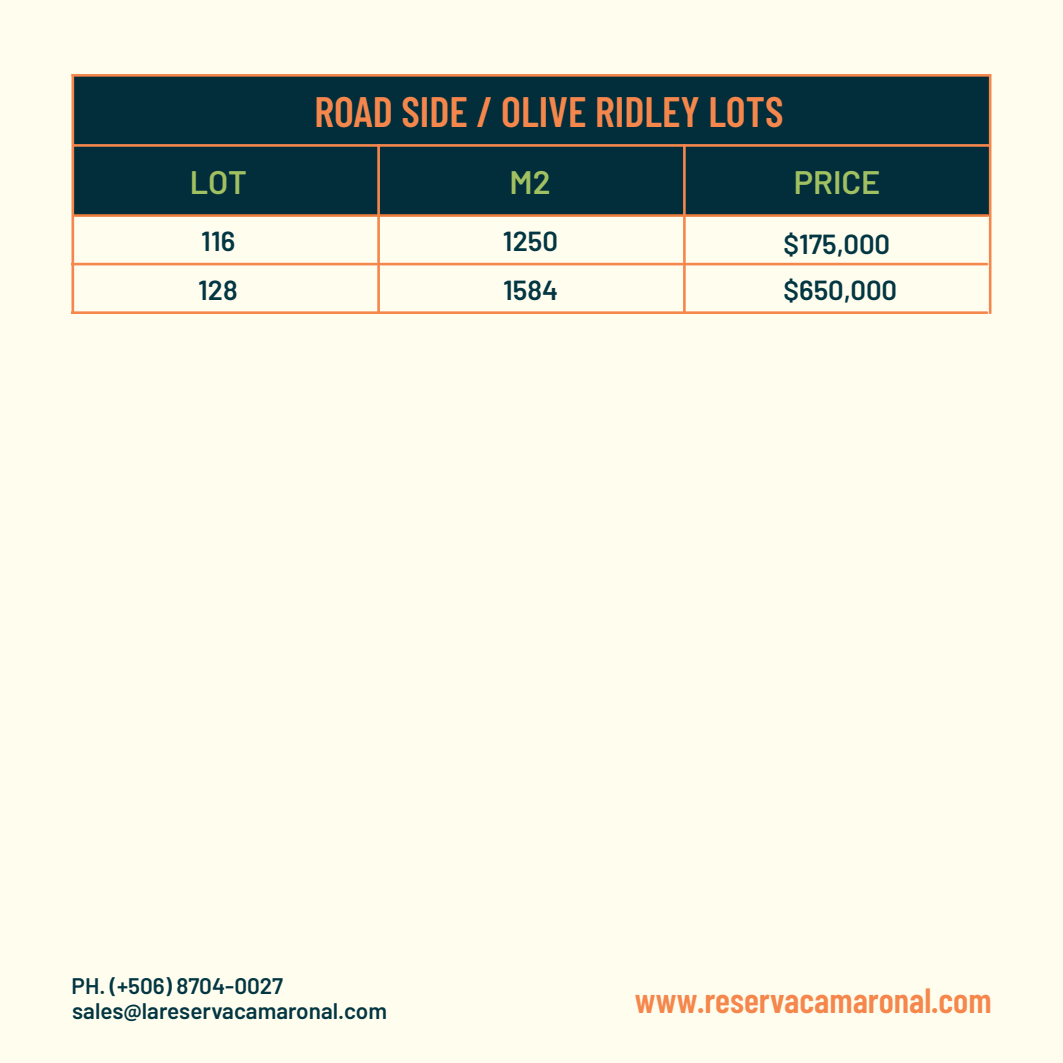
<style>
.page{position:relative;width:1063px;height:1063px;background:#fff}
.page>*{position:absolute;margin:0;border:0;box-sizing:border-box;transform-origin:0 0}
.t1{font:600 42.5px "Barlow Condensed";color:#f5874d}
.t2{font:600 35px "Barlow Condensed";color:#f5874d}
.t3{font:600 32.5px "Barlow";color:#a1c061}
.t4{font:600 27.5px/49px "Barlow";color:#023642}
.t5{font:600 22.5px/25.2px "Barlow";color:#023642}
</style>
<div class="page">
<div style="left:0;top:0;width:1062px;height:1063px;background:#fffdee"></div>
<svg style="left:71px;top:74px;width:921px;height:240px"></svg>
<h3 class="t3" style="left:190px;top:159px;width:59px">LOT</h3>
<p class="t4" style="left:198px;top:215px;width:41px">116<br>128</p>
<h1 class="t1" style="left:314px;top:82px;width:470px">ROAD SIDE / OLIVE RIDLEY LOTS</h1>
<h3 class="t3" style="left:510px;top:158px;width:43px">M2</h3>
<h3 class="t3" style="left:794px;top:159px;width:88px">PRICE</h3>
<p class="t4" style="left:503px;top:215px;width:57px">1250<br>1584</p>
<p class="t4" style="left:784px;top:217px;width:108px">$175,000</p>
<p class="t4" style="left:784px;top:264px;width:115px">$650,000</p>
<p class="t5" style="left:72px;top:971px;width:317px">PH. (+506) 8704-0027 sales@lareservacamaronal.com</p>
<h2 class="t2" style="left:635px;top:975px;width:358px">www.reservacamaronal.com</h2>
</div>
